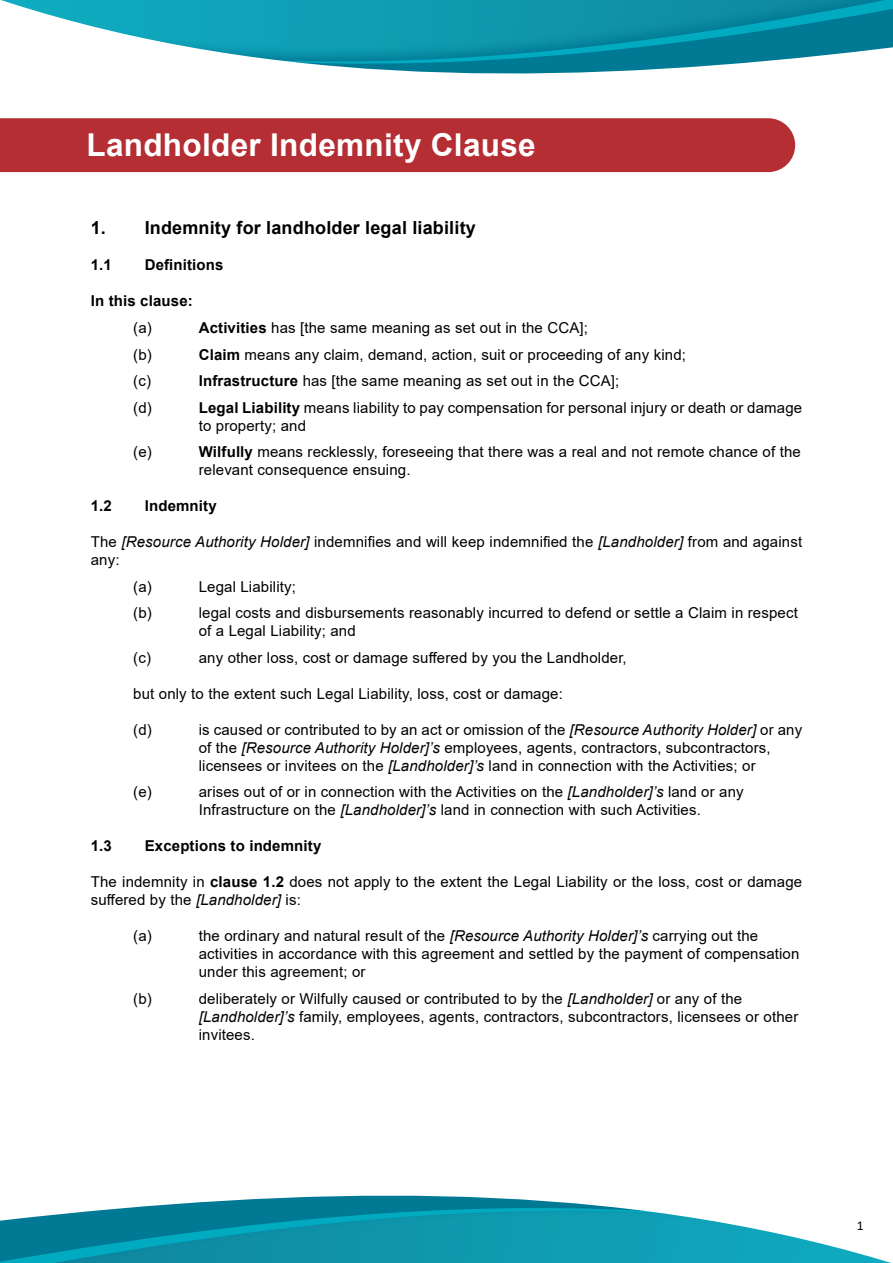
<style>
.page{position:relative;width:893px;height:1263px;background:#fff}
.page>*{position:absolute;margin:0;border:0;box-sizing:border-box;transform-origin:0 0}
.t1{font:700 31.5px "Arial";letter-spacing:.01em;color:#fff}
.t2{font:700 18px "Arial";letter-spacing:.01em;color:#000}
.t3{font:15px/18px "Arial";letter-spacing:.01em;color:#000}
.t4{font:700 15px "Arial";letter-spacing:.01em;color:#000}
.t5{font:13.5px "Calibri";color:#000}
.s1{font-weight:700}
.s2{font-style:italic}
</style>
<div class="page">
<svg style="left:1px;top:0;width:892px;height:148px"></svg>
<svg style="left:0;top:1195px;width:891px;height:68px"></svg>
<div style="left:0;top:118px;width:795px;height:54px;background:#b42e34"></div>
<h1 class="t1" style="left:86px;top:122px;width:451px">Landholder Indemnity Clause</h1>
<p class="t2" style="left:91px;top:215px;width:387px">1. Indemnity for landholder legal liability</p>
<p class="t4" style="left:91px;top:255px;width:23px">1.1</p>
<p class="t4" style="left:145px;top:255px;width:80px">Definitions</p>
<p class="t4" style="left:91px;top:291px;width:104px">In this clause:</p>
<p class="t3" style="left:133px;top:319px;width:20px">(a)</p>
<p class="t3" style="left:199px;top:319px;width:391px"><span class="s1">Activities</span> has [the same meaning as set out in the CCA];</p>
<p class="t3" style="left:133px;top:345px;width:20px">(b)</p>
<p class="t3" style="left:199px;top:345px;width:489px"><span class="s1">Claim</span> means any claim, demand, action, suit or proceeding of any kind;</p>
<p class="t3" style="left:133px;top:372px;width:19px">(c)</p>
<p class="t3" style="left:199px;top:372px;width:422px"><span class="s1">Infrastructure</span> has [the same meaning as set out in the CCA];</p>
<p class="t3" style="left:133px;top:398px;width:20px">(d)</p>
<p class="t3" style="left:199px;top:398px;width:605px"><span class="s1">Legal Liability</span> means liability to pay compensation for personal injury or death or damage to property; and</p>
<p class="t3" style="left:133px;top:443px;width:20px">(e)</p>
<p class="t3" style="left:199px;top:443px;width:604px"><span class="s1">Wilfully</span> means recklessly, foreseeing that there was a real and not remote chance of the relevant consequence ensuing.</p>
<p class="t4" style="left:91px;top:495px;width:23px">1.2</p>
<p class="t4" style="left:145px;top:495px;width:74px">Indemnity</p>
<p class="t3" style="left:91px;top:533px;width:713px">The <span class="s2">[Resource Authority Holder]</span> indemnifies and will keep indemnified the <span class="s2">[Landholder]</span> from and against any:</p>
<p class="t3" style="left:133px;top:577px;width:20px">(a)</p>
<p class="t3" style="left:199px;top:577px;width:99px">Legal Liability;</p>
<p class="t3" style="left:133px;top:604px;width:20px">(b)</p>
<p class="t3" style="left:199px;top:604px;width:601px">legal costs and disbursements reasonably incurred to defend or settle a Claim in respect of a Legal Liability; and</p>
<p class="t3" style="left:133px;top:648px;width:19px">(c)</p>
<p class="t3" style="left:199px;top:648px;width:430px">any other loss, cost or damage suffered by you the Landholder,</p>
<p class="t3" style="left:133px;top:684px;width:431px">but only to the extent such Legal Liability, loss, cost or damage:</p>
<p class="t3" style="left:133px;top:720px;width:20px">(d)</p>
<p class="t3" style="left:199px;top:720px;width:605px">is caused or contributed to by an act or omission of the <span class="s2">[Resource Authority Holder]</span> or any of the <span class="s2">[Resource Authority Holder]’s</span> employees, agents, contractors, subcontractors, licensees or invitees on the <span class="s2">[Landholder]’s</span> land in connection with the Activities; or</p>
<p class="t3" style="left:133px;top:783px;width:20px">(e)</p>
<p class="t3" style="left:199px;top:783px;width:546px">arises out of or in connection with the Activities on the <span class="s2">[Landholder]’s</span> land or any<br>Infrastructure on the <span class="s2">[Landholder]’s</span> land in connection with such Activities.</p>
<p class="t4" style="left:91px;top:835px;width:23px">1.3</p>
<p class="t4" style="left:145px;top:835px;width:178px">Exceptions to indemnity</p>
<p class="t3" style="left:91px;top:873px;width:713px">The indemnity in <span class="s1">clause 1.2</span> does not apply to the extent the Legal Liability or the loss, cost or damage suffered by the <span class="s2">[Landholder]</span> is:</p>
<p class="t3" style="left:133px;top:927px;width:20px">(a)</p>
<p class="t3" style="left:199px;top:927px;width:602px">the ordinary and natural result of the <span class="s2">[Resource Authority Holder]’s</span> carrying out the activities in accordance with this agreement and settled by the payment of compensation under this agreement; or</p>
<p class="t3" style="left:133px;top:989px;width:20px">(b)</p>
<p class="t3" style="left:199px;top:989px;width:601px">deliberately or Wilfully caused or contributed to by the <span class="s2">[Landholder]</span> or any of the <span class="s2">[Landholder]’s</span> family, employees, agents, contractors, subcontractors, licensees or other invitees.</p>
<p class="t5" style="left:857px;top:1216px;width:8px">1</p>
</div>
